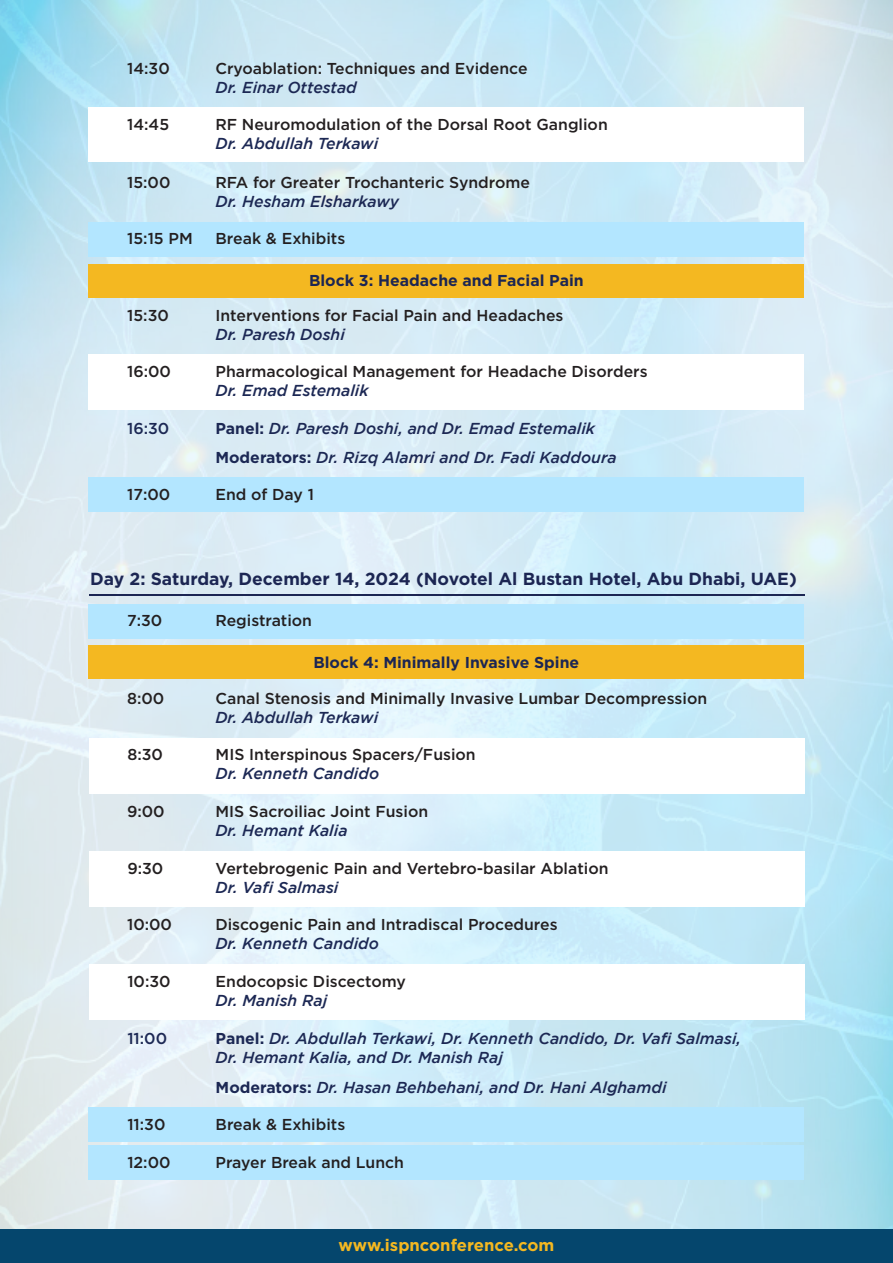
<style>
.page{position:relative;width:893px;height:1263px;background:#fff}
.page>*{position:absolute;margin:0;border:0;box-sizing:border-box;transform-origin:0 0}
.t1{font:700 17.4px "Gotham";color:#1c2653}
.t2{font:700 16.65px "Gotham";color:#f4b821}
.t3{font:500 15.75px "Gotham";color:#231f20}
.t4{font:italic 500 15.75px/18.9px "Gotham";color:#1c2854}
.t5{font:700 15.75px "Gotham";color:#1c2653}
.t6{font:500 15.75px "Gotham";color:#1c2854}
.s1{font-weight:700;font-style:normal}
</style>
<div class="page">
<img style="left:0;top:0;width:893px;height:1229px">
<div style="left:0;top:1229px;width:893px;height:34px;background:#05466d"></div>
<div style="left:88px;top:604px;width:716px;height:34px;background:#b3e6ff"></div>
<hr style="left:89px;top:595px;width:715px;height:1px;background:#1c2653">
<div style="left:88px;top:645px;width:716px;height:34px;background:#f4b821"></div>
<div style="left:89px;top:738px;width:715px;height:55px;background:#fff"></div>
<div style="left:89px;top:851px;width:715px;height:55px;background:#fff"></div>
<div style="left:89px;top:964px;width:715px;height:56px;background:#fff"></div>
<div style="left:89px;top:1107px;width:715px;height:35px;background:#b3e6ff"></div>
<div style="left:89px;top:1145px;width:715px;height:35px;background:#b3e6ff"></div>
<div style="left:88px;top:264px;width:716px;height:33px;background:#f4b821"></div>
<div style="left:89px;top:222px;width:715px;height:34px;background:#b3e6ff"></div>
<div style="left:89px;top:477px;width:715px;height:35px;background:#b3e6ff"></div>
<div style="left:89px;top:354px;width:715px;height:56px;background:#fff"></div>
<div style="left:89px;top:108px;width:715px;height:54px;background:#fff"></div>
<p class="t3" style="left:127px;top:58px;width:44px">14:30</p>
<p class="t3" style="left:215px;top:58px;width:314px">Cryoablation: Techniques and Evidence</p>
<p class="t4" style="left:215px;top:78px;width:143px">Dr. Einar Ottestad</p>
<p class="t3" style="left:127px;top:114px;width:44px">14:45</p>
<p class="t3" style="left:215px;top:114px;width:394px">RF Neuromodulation of the Dorsal Root Ganglion</p>
<p class="t4" style="left:215px;top:134px;width:164px">Dr. Abdullah Terkawi</p>
<p class="t3" style="left:127px;top:172px;width:45px">15:00</p>
<p class="t3" style="left:215px;top:172px;width:316px">RFA for Greater Trochanteric Syndrome</p>
<p class="t4" style="left:215px;top:192px;width:185px">Dr. Hesham Elsharkawy</p>
<p class="t3" style="left:127px;top:228px;width:67px">15:15 PM</p>
<p class="t3" style="left:216px;top:228px;width:131px">Break &amp; Exhibits</p>
<p class="t5" style="left:309px;top:272px;width:276px">Block 3: Headache and Facial Pain</p>
<p class="t3" style="left:127px;top:305px;width:43px">15:30</p>
<p class="t3" style="left:215px;top:305px;width:350px">Interventions for Facial Pain and Headaches</p>
<p class="t4" style="left:215px;top:325px;width:131px">Dr. Paresh Doshi</p>
<p class="t3" style="left:127px;top:361px;width:45px">16:00</p>
<p class="t3" style="left:215px;top:361px;width:434px">Pharmacological Management for Headache Disorders</p>
<p class="t4" style="left:215px;top:381px;width:155px">Dr. Emad Estemalik</p>
<p class="t6" style="left:127px;top:418px;width:44px">16:30</p>
<p class="t4" style="left:215px;top:413px;width:403px;line-height:29.4px"><span class="s1">Panel:</span> Dr. Paresh Doshi, and Dr. Emad Estemalik<br><span class="s1">Moderators:</span> Dr. Rizq Alamri and Dr. Fadi Kaddoura</p>
<p class="t3" style="left:127px;top:484px;width:45px">17:00</p>
<p class="t3" style="left:215px;top:484px;width:100px">End of Day 1</p>
<p class="t1" style="left:90px;top:569px;width:708px">Day 2: Saturday, December 14, 2024 (Novotel Al Bustan Hotel, Abu Dhabi, UAE)</p>
<p class="t3" style="left:127px;top:610px;width:37px">7:30</p>
<p class="t3" style="left:215px;top:610px;width:98px">Registration</p>
<p class="t5" style="left:313px;top:653px;width:267px">Block 4: Minimally Invasive Spine</p>
<p class="t3" style="left:127px;top:688px;width:39px">8:00</p>
<p class="t3" style="left:215px;top:688px;width:493px">Canal Stenosis and Minimally Invasive Lumbar Decompression</p>
<p class="t4" style="left:215px;top:707px;width:164px">Dr. Abdullah Terkawi</p>
<p class="t3" style="left:127px;top:744px;width:37px">8:30</p>
<p class="t3" style="left:216px;top:744px;width:262px">MIS Interspinous Spacers/Fusion</p>
<p class="t4" style="left:216px;top:764px;width:165px">Dr. Kenneth Candido</p>
<p class="t3" style="left:127px;top:801px;width:39px">9:00</p>
<p class="t3" style="left:215px;top:801px;width:214px">MIS Sacroiliac Joint Fusion</p>
<p class="t4" style="left:215px;top:821px;width:134px">Dr. Hemant Kalia</p>
<p class="t3" style="left:127px;top:858px;width:37px">9:30</p>
<p class="t3" style="left:216px;top:858px;width:394px">Vertebrogenic Pain and Vertebro-basilar Ablation</p>
<p class="t4" style="left:216px;top:877px;width:124px">Dr. Vafi Salmasi</p>
<p class="t3" style="left:127px;top:914px;width:46px">10:00</p>
<p class="t3" style="left:215px;top:914px;width:344px">Discogenic Pain and Intradiscal Procedures</p>
<p class="t4" style="left:215px;top:934px;width:165px">Dr. Kenneth Candido</p>
<p class="t3" style="left:127px;top:971px;width:45px">10:30</p>
<p class="t3" style="left:216px;top:971px;width:192px">Endocopsic Discectomy</p>
<p class="t4" style="left:216px;top:991px;width:113px">Dr. Manish Raj</p>
<p class="t6" style="left:127px;top:1028px;width:41px">11:00</p>
<p class="t4" style="left:216px;top:1029px;width:527px"><span class="s1">Panel:</span> Dr. Abdullah Terkawi, Dr. Kenneth Candido, Dr. Vafi Salmasi,<br>Dr. Hemant Kalia, and Dr. Manish Raj</p>
<p class="t4" style="left:216px;top:1077px;width:452px"><span class="s1">Moderators:</span> Dr. Hasan Behbehani, and Dr. Hani Alghamdi</p>
<p class="t3" style="left:127px;top:1114px;width:40px">11:30</p>
<p class="t3" style="left:216px;top:1114px;width:131px">Break &amp; Exhibits</p>
<p class="t3" style="left:127px;top:1152px;width:45px">12:00</p>
<p class="t3" style="left:216px;top:1152px;width:190px">Prayer Break and Lunch</p>
<p class="t2" style="left:339px;top:1235px;width:217px">www.ispnconference.com</p>
</div>
